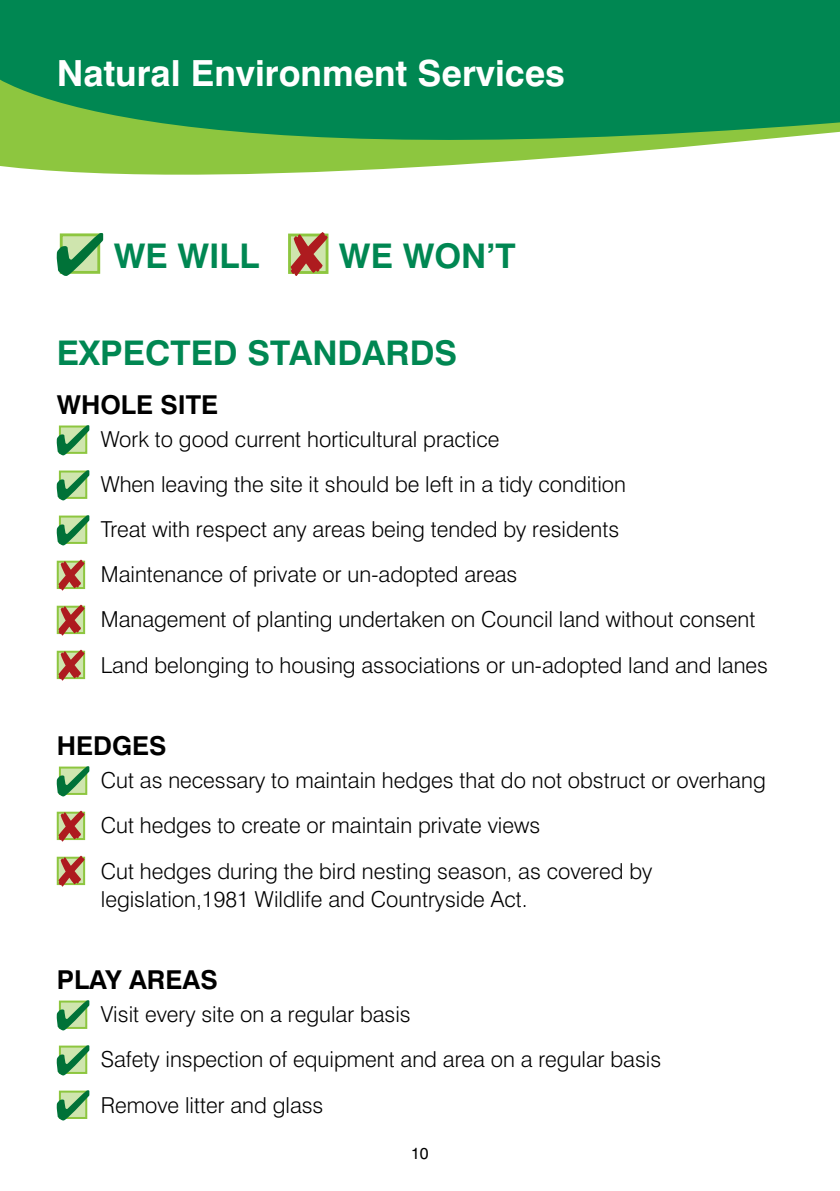
<style>
.page{position:relative;width:840px;height:1191px;background:#fff}
.page>*{position:absolute;margin:0;border:0;box-sizing:border-box;transform-origin:0 0}
.t1{font:700 36px "Swiss 721 BT";color:#fff}
.heading_2{font:700 34px "Swiss 721 BT";color:#008752}
.heading_2-2{font:700 26px "Swiss 721 BT";color:#000}
.t2{font:300 22px/28px "Swiss 721 BT";color:#000}
.t3{font:16px "Swiss 721 BT";color:#000}
</style>
<div class="page">
<svg style="left:57px;top:233px;width:46px;height:43px;background:#7fb97c"></svg>
<svg style="left:57px;top:425px;width:32px;height:30px"></svg>
<svg style="left:57px;top:470px;width:32px;height:30px"></svg>
<svg style="left:57px;top:515px;width:32px;height:30px"></svg>
<svg style="left:57px;top:560px;width:28px;height:29px"></svg>
<svg style="left:58px;top:559px;width:26px;height:31px"></svg>
<svg style="left:57px;top:605px;width:28px;height:29px"></svg>
<svg style="left:58px;top:604px;width:26px;height:31px"></svg>
<div style="left:57px;top:650px;width:28px;height:29px;background:#8dc63f"></div>
<svg style="left:58px;top:649px;width:26px;height:31px"></svg>
<svg style="left:57px;top:766px;width:32px;height:30px"></svg>
<svg style="left:57px;top:811px;width:28px;height:29px"></svg>
<svg style="left:58px;top:810px;width:26px;height:31px"></svg>
<div style="left:57px;top:856px;width:28px;height:29px;background:#8dc63f"></div>
<svg style="left:58px;top:855px;width:26px;height:31px"></svg>
<svg style="left:57px;top:1000px;width:32px;height:30px"></svg>
<svg style="left:57px;top:1045px;width:32px;height:30px"></svg>
<svg style="left:57px;top:1090px;width:32px;height:30px"></svg>
<svg style="left:288px;top:233px;width:40px;height:41px"></svg>
<svg style="left:290px;top:232px;width:37px;height:44px;background:#b9815f"></svg>
<div style="left:0;top:0;width:839px;height:68px;background:#008752"></div>
<svg style="left:0;top:68px;width:839px;height:107px;background:#4ba962"></svg>
<p class="t1" style="left:57px;top:51px;width:509px">Natural Environment Services</p>
<p class="heading_2" style="left:114px;top:235px;width:147px">WE WILL</p>
<p class="heading_2" style="left:339px;top:235px;width:178px">WE WON’T</p>
<p class="heading_2" style="left:57px;top:332px;width:401px">EXPECTED STANDARDS</p>
<p class="heading_2-2" style="left:57px;top:388px;width:163px">WHOLE SITE</p>
<p class="t2" style="left:101px;top:425px;width:400px">Work to good current horticultural practice</p>
<p class="t2" style="left:101px;top:470px;width:526px">When leaving the site it should be left in a tidy condition</p>
<p class="t2" style="left:101px;top:515px;width:519px">Treat with respect any areas being tended by residents</p>
<p class="t2" style="left:101px;top:560px;width:418px">Maintenance of private or un-adopted areas</p>
<p class="t2" style="left:101px;top:605px;width:655px">Management of planting undertaken on Council land without consent</p>
<p class="t2" style="left:101px;top:650px;width:668px">Land belonging to housing associations or un-adopted land and lanes</p>
<p class="heading_2-2" style="left:57px;top:729px;width:111px">HEDGES</p>
<p class="t2" style="left:101px;top:766px;width:666px">Cut as necessary to maintain hedges that do not obstruct or overhang</p>
<p class="t2" style="left:101px;top:811px;width:440px">Cut hedges to create or maintain private views</p>
<p class="t2" style="left:101px;top:856px;width:552px">Cut hedges during the bird nesting season, as covered by legislation,1981 Wildlife and Countryside Act.</p>
<p class="heading_2-2" style="left:57px;top:963px;width:162px">PLAY AREAS</p>
<p class="t2" style="left:101px;top:1000px;width:311px">Visit every site on a regular basis</p>
<p class="t2" style="left:101px;top:1045px;width:561px">Safety inspection of equipment and area on a regular basis</p>
<p class="t2" style="left:101px;top:1090px;width:224px">Remove litter and glass</p>
<p class="t3" style="left:411px;top:1143px;width:19px">10</p>
</div>
